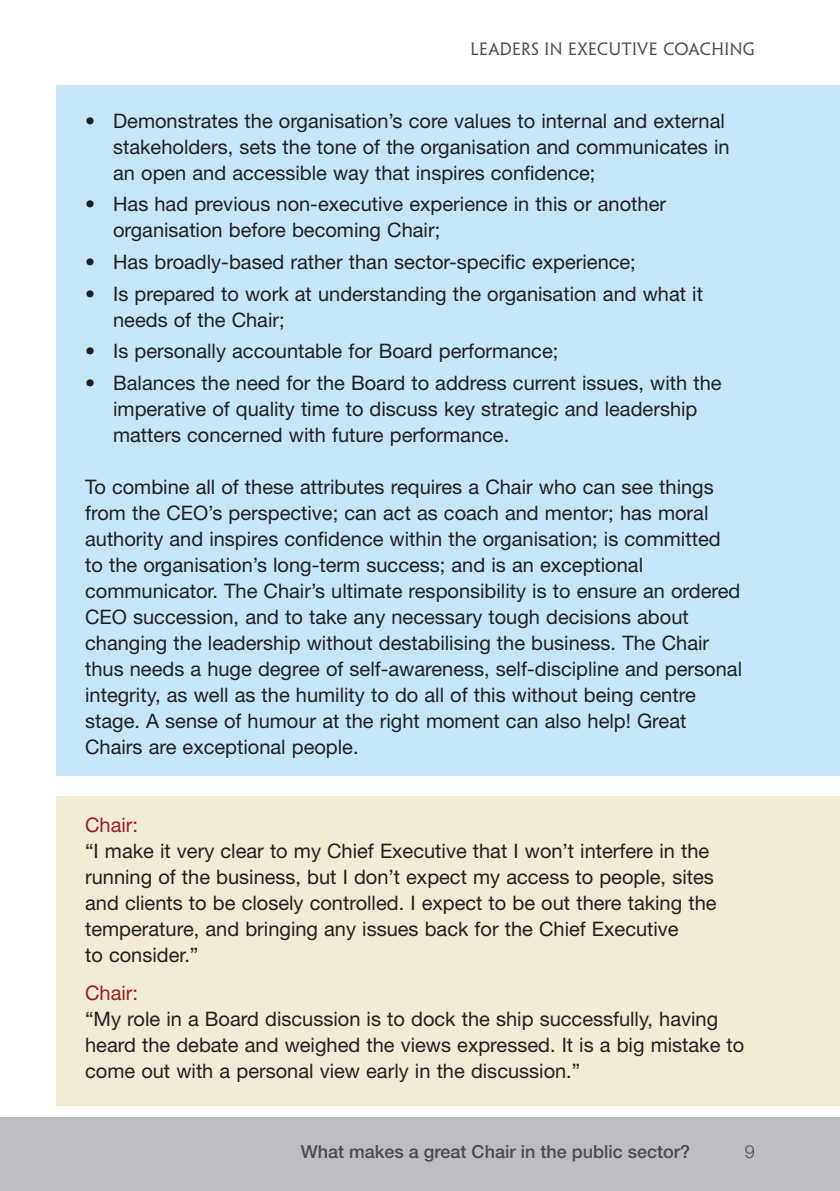
<style>
.page{position:relative;width:840px;height:1191px;background:#fff}
.page>*{position:absolute;margin:0;border:0;box-sizing:border-box;transform-origin:0 0}
.insert{font:20px/26px "Helvetica Neue LT Std";color:#231f20}
.insert-2{font:20px "Helvetica Neue LT Std";color:#981e21}
.t1{font:500 18px "Helvetica Neue LT Std";color:#4b4c4d}
.t2{font:300 18px "Helvetica Neue LT Std";color:#4b4c4d}
.t3{font:16px "Penumbra MM 365 500";letter-spacing:.03em;color:#4b4c4d}
</style>
<div class="page">
<div style="left:0;top:1117px;width:839px;height:74px;background:#bcbdc0"></div>
<div style="left:57px;top:796px;width:782px;height:310px;background:#f1ebd6"></div>
<div style="left:57px;top:85px;width:782px;height:690px;background:#c6e6f8"></div>
<p class="t3" style="left:470px;top:40px;width:285px">LEADERS IN EXECUTIVE COACHING</p>
<p class="insert" style="left:113px;top:107px;width:617px;text-indent:-28px">• Demonstrates the organisation’s core values to internal and external stakeholders, sets the tone of the organisation and communicates in an open and accessible way that inspires confidence;</p>
<p class="insert" style="left:113px;top:191px;width:554px;text-indent:-28px">• Has had previous non-executive experience in this or another organisation before becoming Chair;</p>
<p class="insert" style="left:85px;top:249px;width:552px">• Has broadly-based rather than sector-specific experience;</p>
<p class="insert" style="left:113px;top:280px;width:591px;text-indent:-28px">• Is prepared to work at understanding the organisation and what it needs of the Chair;</p>
<p class="insert" style="left:85px;top:338px;width:474px">• Is personally accountable for Board performance;</p>
<p class="insert" style="left:113px;top:370px;width:609px;text-indent:-28px">• Balances the need for the Board to address current issues, with the imperative of quality time to discuss key strategic and leadership matters concerned with future performance.</p>
<p class="insert" style="left:85px;top:474px;width:658px">To combine all of these attributes requires a Chair who can see things from the CEO’s perspective; can act as coach and mentor; has moral authority and inspires confidence within the organisation; is committed to the organisation’s long-term success; and is an exceptional communicator. The Chair’s ultimate responsibility is to ensure an ordered CEO succession, and to take any necessary tough decisions about changing the leadership without destabilising the business. The Chair thus needs a huge degree of self-awareness, self-discipline and personal integrity, as well as the humility to do all of this without being centre stage. A sense of humour at the right moment can also help! Great Chairs are exceptional people.</p>
<p class="insert-2" style="left:85px;top:813px;width:54px">Chair:</p>
<p class="insert" style="left:85px;top:838px;width:632px">“I make it very clear to my Chief Executive that I won’t interfere in the running of the business, but I don’t expect my access to people, sites and clients to be closely controlled. I expect to be out there taking the temperature, and bringing any issues back for the Chief Executive<br>to consider.”</p>
<p class="insert-2" style="left:85px;top:980px;width:54px">Chair:</p>
<p class="insert" style="left:85px;top:1005px;width:660px">“My role in a Board discussion is to dock the ship successfully, having heard the debate and weighed the views expressed. It is a big mistake to come out with a personal view early in the discussion.”</p>
<p class="t1" style="left:300px;top:1141px;width:391px">What makes a great Chair in the public sector?</p>
<p class="t2" style="left:744px;top:1141px;width:12px">9</p>
</div>
